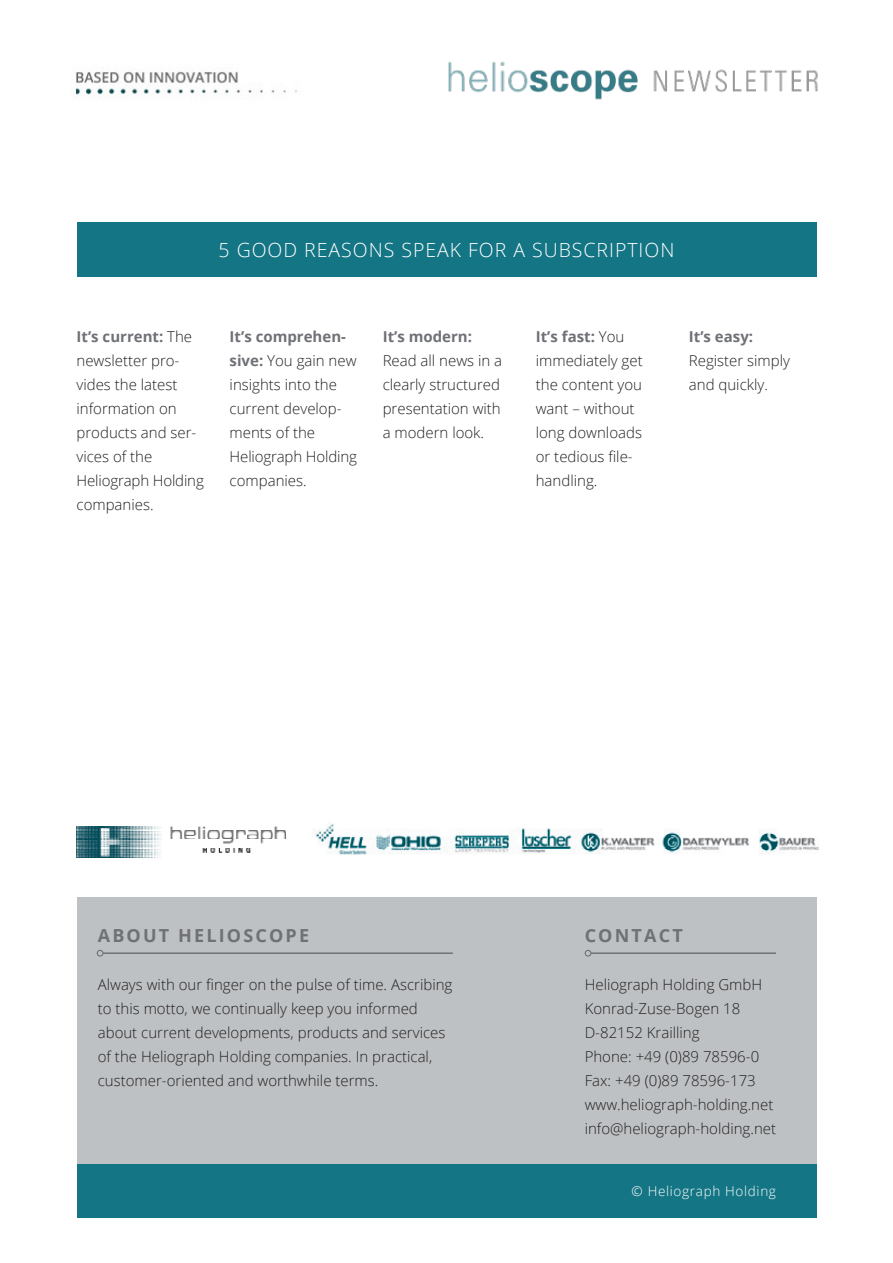
<style>
.page{position:relative;width:893px;height:1263px;background:#fff}
.page>*{position:absolute;margin:0;border:0;box-sizing:border-box;transform-origin:0 0}
.t1{font:300 19.5px "Open Sans";letter-spacing:.05em;color:#fff}
.t2{font:700 18px "Open Sans";letter-spacing:.12em;color:#6f7177}
.t3{font:300 15px/24px "Open Sans";color:#231f20}
.t4{font:700 15px "Open Sans";color:#6f7177}
.t5{font:300 13.5px "Open Sans";letter-spacing:.05em;color:#fff}
.s1{font-weight:700;color:#6f7177}
</style>
<div class="page">
<img style="left:75px;top:71px;width:223px;height:26px">
<img style="left:449px;top:61px;width:369px;height:39px">
<div style="left:77px;top:222px;width:739px;height:54px;background:#147584"></div>
<div style="left:77px;top:1163px;width:739px;height:55px;background:#147584"></div>
<div style="left:77px;top:897px;width:739px;height:266px;background:#bec1c3"></div>
<hr style="left:103px;top:952px;width:350px;height:2px;background:#6f7177">
<div style="left:97px;top:950px;width:7px;height:6px;border:1px solid #6f7177;border-radius:50%"></div>
<hr style="left:591px;top:952px;width:185px;height:2px;background:#6f7177">
<svg style="left:585px;top:950px;width:6px;height:6px"></svg>
<img style="left:312px;top:824px;width:507px;height:31px">
<img style="left:77px;top:826px;width:208px;height:31px">
<h1 class="t1" style="left:218px;top:236px;width:457px">5 GOOD REASONS SPEAK FOR A SUBSCRIPTION</h1>
<p class="t3" style="left:77px;top:324px;width:129px"><span class="s1">It’s current:</span> The newsletter pro&shy;vides the latest information on products and ser&shy;vices of the<br>Heliograph Holding companies.</p>
<p class="t3" style="left:230px;top:324px;width:129px"><span class="s1">It’s comprehen&shy;sive:</span> You gain new insights into the current develop&shy;ments of the<br>Heliograph Holding companies.</p>
<p class="t4" style="left:383px;top:326px;width:91px">It’s modern:</p>
<p class="t3" style="left:383px;top:348px;width:121px">Read all news in a clearly structured presentation with a modern look.</p>
<p class="t3" style="left:536px;top:324px;width:108px"><span class="s1">It’s fast:</span> You immediately get the content you want – without long downloads or tedious file&shy;handling.</p>
<p class="t4" style="left:689px;top:326px;width:66px">It’s easy:</p>
<p class="t3" style="left:689px;top:348px;width:103px">Register simply and quickly.</p>
<p class="t2" style="left:98px;top:923px;width:213px">ABOUT HELIOSCOPE</p>
<p class="t3" style="left:98px;top:972px;width:356px">Always with our finger on the pulse of time. Ascribing to this motto, we continually keep you informed about current developments, products and services of the Heliograph Holding companies. In practical, customer-oriented and worthwhile terms.</p>
<p class="t2" style="left:585px;top:923px;width:100px">CONTACT</p>
<p class="t3" style="left:585px;top:972px;width:193px">Heliograph Holding GmbH<br>Konrad-Zuse-Bogen 18<br>D-82152 Krailling<br>Phone: +49 (0)89 78596-0<br>Fax: +49 (0)89 78596-173 www.heliograph-holding.net info@heliograph-holding.net</p>
<p class="t5" style="left:632px;top:1181px;width:146px">© Heliograph Holding</p>
</div>
